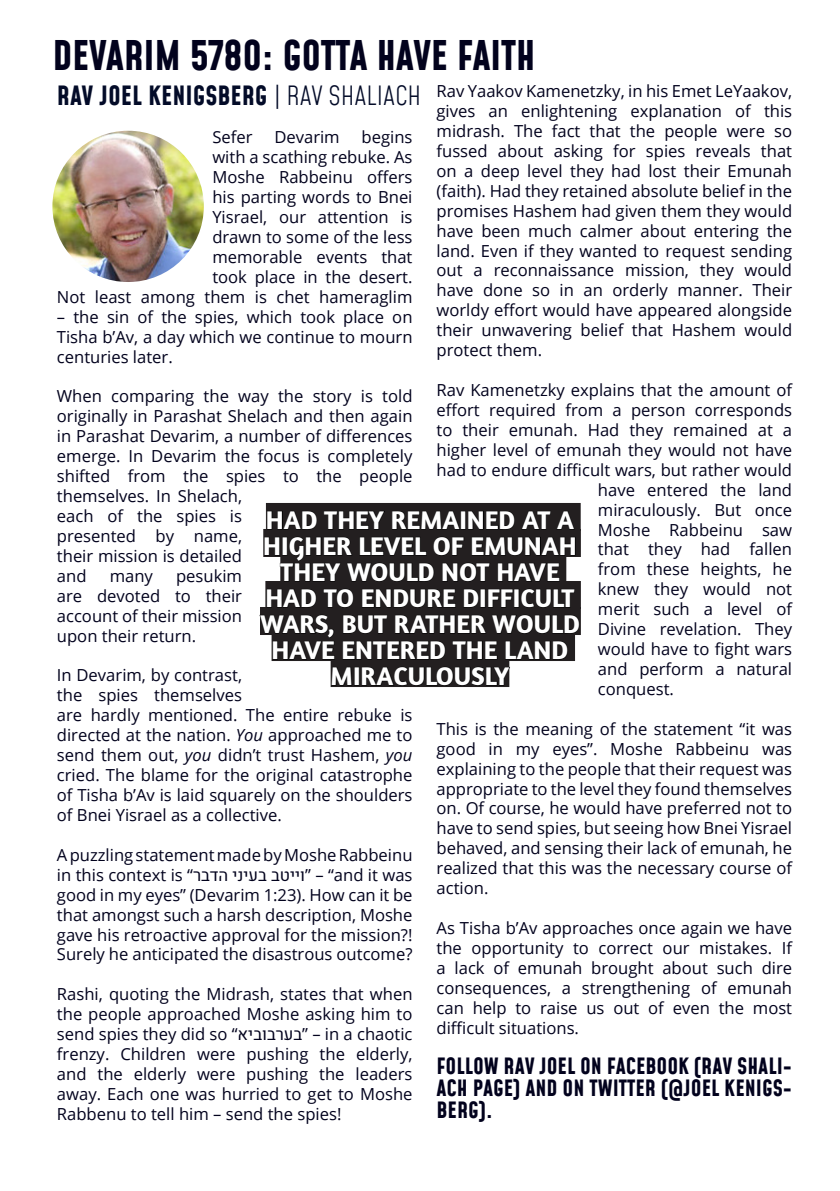
<style>
.page{position:relative;width:840px;height:1191px;background:#fff}
.page>*{position:absolute;margin:0;border:0;box-sizing:border-box;transform-origin:0 0}
.t1{font:700 40px "Mohave";letter-spacing:-.01em;color:#02021d}
.t2{font:700 26px/26px "Amaranth";color:#fff;text-align:center}
.t3{font:700 26px "Mohave";color:#030b28}
.t4{font:700 22px/22px "Mohave";color:#02021d;text-align:justify}
.t5{font:16.6px/20px "Open Sans";color:#02021d;text-align:justify}
.s1{font-weight:300}
.s2{font-style:italic}
.s3{font-family:"Heebo"}
</style>
<div class="page">
<div style="left:266px;top:503px;width:314px;height:28px;background:#231f20"></div>
<div style="left:263px;top:529px;width:317px;height:28px;background:#231f20"></div>
<div style="left:265px;top:581px;width:315px;height:28px;background:#231f20"></div>
<div style="left:260px;top:607px;width:320px;height:28px;background:#231f20"></div>
<div style="left:271px;top:633px;width:303px;height:28px;background:#231f20"></div>
<div style="left:330px;top:659px;width:179px;height:28px;background:#231f20"></div>
<svg style="left:267px;top:511px;width:50px;height:19px"></svg>
<svg style="left:324px;top:511px;width:61px;height:19px"></svg>
<svg style="left:392px;top:511px;width:68px;height:19px"></svg>
<div style="left:461px;top:511px;width:4px;height:18px;border:1px solid #000"></div>
<svg style="left:468px;top:511px;width:106px;height:19px"></svg>
<svg style="left:264px;top:536px;width:311px;height:46px"></svg>
<svg style="left:266px;top:588px;width:88px;height:20px"></svg>
<svg style="left:362px;top:589px;width:94px;height:19px"></svg>
<svg style="left:463px;top:589px;width:16px;height:19px"></svg>
<div style="left:480px;top:589px;width:5px;height:18px;border:1px solid #000"></div>
<svg style="left:488px;top:589px;width:25px;height:19px"></svg>
<div style="left:514px;top:589px;width:4px;height:18px;border:1px solid #000"></div>
<svg style="left:521px;top:588px;width:54px;height:20px"></svg>
<svg style="left:343px;top:615px;width:45px;height:19px"></svg>
<svg style="left:395px;top:614px;width:184px;height:20px"></svg>
<svg style="left:259px;top:614px;width:76px;height:46px"></svg>
<svg style="left:342px;top:641px;width:155px;height:19px"></svg>
<svg style="left:505px;top:641px;width:63px;height:19px"></svg>
<svg style="left:331px;top:667px;width:21px;height:19px"></svg>
<div style="left:354px;top:667px;width:5px;height:18px;border:1px solid #000"></div>
<svg style="left:361px;top:666px;width:149px;height:20px"></svg>
<img style="left:52px;top:131px;width:152px;height:151px;border-radius:76px">
<p class="t1" style="left:52px;top:31px;width:484px">DEVARIM 578O: GOTTA HAVE FAITH</p>
<p class="t3" style="left:57px;top:79px;width:365px">RAV JOEL KENIGSBERG <span class="s1">| RAV SHALIACH</span></p>
<p class="t5" style="left:436px;top:81px;width:357px">Rav Yaakov Kamenetzky, in his Emet LeYaakov, gives an enlightening explanation of this midrash. The fact that the people were so fussed about asking for spies reveals that on a deep level they had lost their Emunah (faith). Had they retained absolute belief in the promises Hashem had given them they would have been much calmer about entering the land. Even if they wanted to request sending out a reconnaissance mission, they would have done so in an orderly manner. Their worldy effort would have appeared alongside their unwavering belief that Hashem would protect them.</p>
<p class="t5" style="left:436px;top:379px;width:357px">Rav Kamenetzky explains that the amount of</p>
<p class="t5" style="left:436px;top:399px;width:357px">effort required from a person corresponds</p>
<p class="t5" style="left:436px;top:419px;width:357px">to their emunah. Had they remained at a</p>
<p class="t5" style="left:436px;top:439px;width:357px">higher level of emunah they would not have</p>
<p class="t5" style="left:436px;top:459px;width:357px">had to endure difficult wars, but rather would</p>
<p class="t5" style="left:597px;top:479px;width:196px">have entered the land</p>
<p class="t5" style="left:597px;top:499px;width:196px">miraculously. But once</p>
<p class="t5" style="left:597px;top:519px;width:196px">Moshe Rabbeinu saw</p>
<p class="t5" style="left:597px;top:539px;width:196px">that they had fallen</p>
<p class="t5" style="left:597px;top:559px;width:196px">from these heights, he</p>
<p class="t5" style="left:597px;top:579px;width:196px">knew they would not</p>
<p class="t5" style="left:597px;top:599px;width:196px">merit such a level of</p>
<p class="t5" style="left:597px;top:618px;width:196px">Divine revelation. They</p>
<p class="t5" style="left:597px;top:638px;width:196px">would have to fight wars</p>
<p class="t5" style="left:597px;top:658px;width:196px">and perform a natural</p>
<p class="t5" style="left:597px;top:678px;width:77px">conquest.</p>
<p class="t5" style="left:436px;top:718px;width:357px">This is the meaning of the statement “it was good in my eyes”. Moshe Rabbeinu was explaining to the people that their request was appropriate to the level they found themselves on. Of course, he would have preferred not to have to send spies, but seeing how Bnei Yisrael behaved, and sensing their lack of emunah, he realized that this was the necessary course of action.</p>
<p class="t5" style="left:436px;top:917px;width:357px">As Tisha b’Av approaches once again we have the opportunity to correct our mistakes. If a lack of emunah brought about such dire consequences, a strengthening of emunah can help to raise us out of even the most difficult situations.</p>
<p class="t4" style="left:436px;top:1056px;width:357px">FOLLOW RAV JOEL ON FACEBOOK (RAV SHALI-ACH PAGE) AND ON TWITTER (@JOEL KENIGS-BERG).</p>
<p class="t5" style="left:212px;top:127px;width:42px">Sefer</p>
<p class="t5" style="left:274px;top:127px;width:67px">Devarim</p>
<p class="t5" style="left:57px;top:127px;width:357px;text-align:right">begins<br>with a scathing rebuke. As<br>Moshe Rabbeinu offers<br>his parting words to Bnei<br>Yisrael, our attention is<br>drawn to some of the less<br>memorable events that<br>took place in the desert.<br>Not least among them is chet hameraglim</p>
<p class="t5" style="left:57px;top:306px;width:357px">– the sin of the spies, which took place on Tisha b’Av, a day which we continue to mourn centuries later.</p>
<p class="t5" style="left:57px;top:386px;width:357px;text-align:left">When comparing the way the story is told originally in Parashat Shelach and then again in Parashat Devarim, a number of differences emerge. In Devarim the focus is completely shifted from the spies to the people themselves. In Shelach,<br>each of the spies is<br>presented by name,<br>their mission is detailed<br>and</p>
<p class="t2" style="left:260px;top:506px;width:321px">HAD THEY REMAINED AT A<br>HIGHER LEVEL OF EMUNAH<br>THEY WOULD NOT HAVE<br>HAD TO ENDURE DIFFICULT<br>WARS, BUT RATHER WOULD<br>HAVE ENTERED THE LAND<br>MIRACULOUSLY</p>
<p class="t5" style="left:57px;top:565px;width:186px;text-indent:119px">pesukim are devoted to their account of their mission upon their return.</p>
<p class="t5" style="left:57px;top:665px;width:357px;text-align:left">In Devarim, by contrast,<br>the spies themselves<br>are hardly mentioned. The entire rebuke is directed at the nation. <span class="s2">You</span> approached me to send them out, <span class="s2">you</span> didn’t trust Hashem, <span class="s2">you </span>cried. The blame for the original catastrophe of Tisha b’Av is laid squarely on the shoulders of Bnei Yisrael as a collective.</p>
<p class="t5" style="left:57px;top:844px;width:357px">A puzzling statement made by Moshe Rabbeinu i n t h i s c o n t e x t i s “ <span class="s3">הדבר בעיני טב ויי</span> ”–“ a n d i t w a s good in my eyes” (Devarim 1:23). How can it be that amongst such a harsh description, Moshe gave his retroactive approval for the mission?!<br>Surely he anticipated the disastrous outcome?</p>
<p class="t5" style="left:57px;top:983px;width:357px">Rashi, quoting the Midrash, states that when the people approached Moshe asking him to send spies they did so “<span class="s3">א בערבובי</span> –“ in a chaotic frenzy. Children were pushing the elderly, and the elderly were pushing the leaders away. Each one was hurried to get to Moshe Rabbenu to tell him – send the spies!</p>
<p class="t5" style="left:110px;top:565px;width:45px">many</p>
</div>
